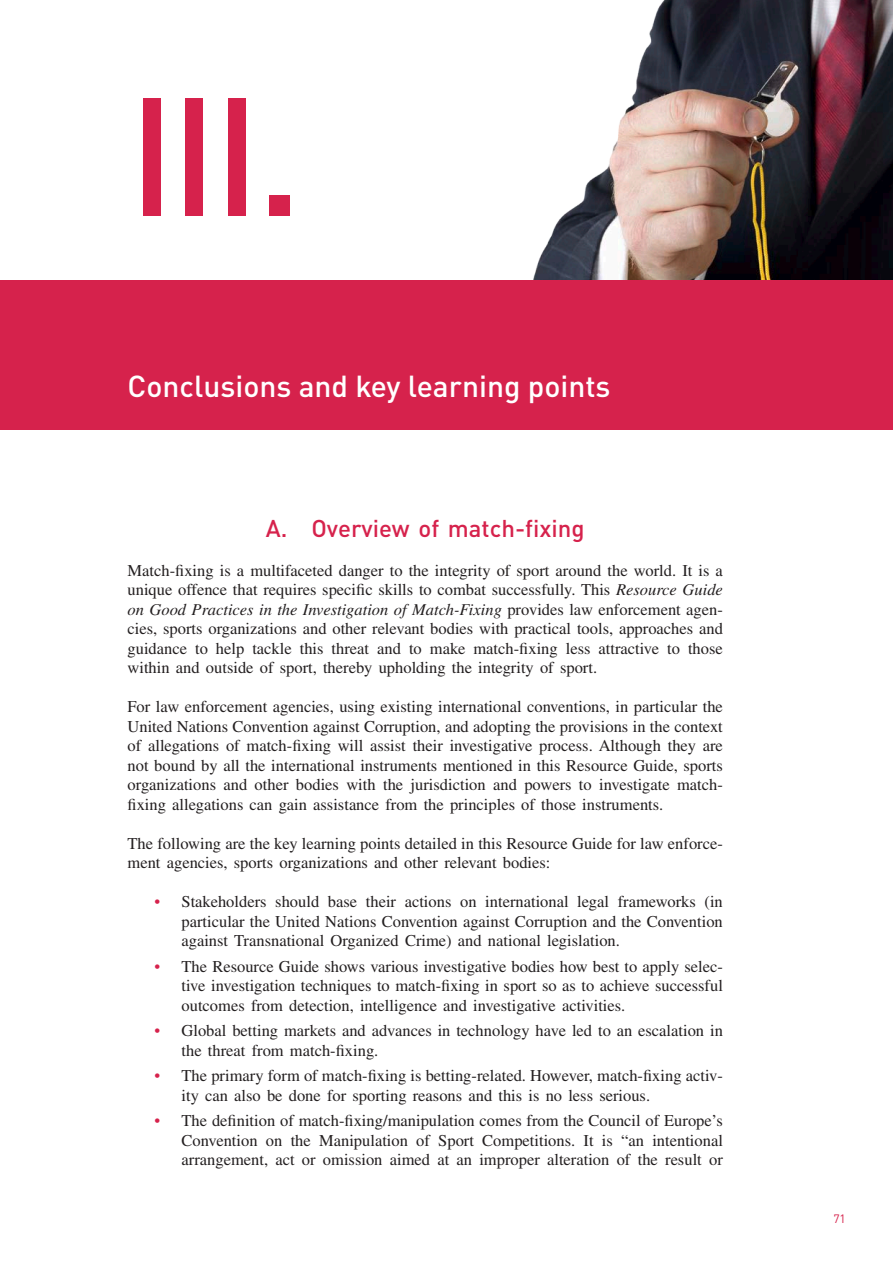
<style>
.page{position:relative;width:893px;height:1263px;background:#fff}
.page>*{position:absolute;margin:0;border:0;box-sizing:border-box;transform-origin:0 0}
.t1{font:500 165px "DIN Pro";color:#d6224c}
.t2{font:500 30px "DIN Pro";color:#fff}
.t3{font:500 24px "DIN Pro";color:#d6224c}
.t4{font:16.5px/19.5px "Times LT Std";color:#231f20;text-align:justify}
.t5{font:12px "DIN Pro";color:#d6224c}
.s1{font-style:italic}
.s2{font-style:italic;color:#d6224c}
</style>
<div class="page">
<div style="left:1px;top:279px;width:892px;height:150px;background:#d6224c"></div>
<img style="left:262px;top:0;width:631px;height:280px">
<h1 class="t1" style="left:128px;top:22px;width:176px">III.</h1>
<h2 class="t2" style="left:128px;top:362px;width:484px">Conclusions and key learning points</h2>
<h3 class="t3" style="left:266px;top:508px;width:320px">A. Overview of match-fixing</h3>
<p class="t4" style="left:128px;top:560px;width:597px">Match-fixing is a multifaceted danger to the integrity of sport around the world. It is a unique offence that requires specific skills to combat successfully. This <span class="s1">Resource Guide on Good Practices in the Investigation of Match-Fixing</span> provides law enforcement agen&shy;cies, sports organizations and other relevant bodies with practical tools, approaches and guidance to help tackle this threat and to make match-fixing less attractive to those within and outside of sport, thereby upholding the integrity of sport.</p>
<p class="t4" style="left:128px;top:697px;width:597px">For law enforcement agencies, using existing international conventions, in particular the United Nations Convention against Corruption, and adopting the provisions in the context of allegations of match-fixing will assist their investigative process. Although they are not bound by all the international instruments mentioned in this Resource Guide, sports organizations and other bodies with the jurisdiction and powers to investigate match&shy;fixing allegations can gain assistance from the principles of those instruments.</p>
<p class="t4" style="left:128px;top:833px;width:597px">The following are the key learning points detailed in this Resource Guide for law enforce&shy;ment agencies, sports organizations and other relevant bodies:</p>
<p class="t4" style="left:182px;top:892px;width:543px;text-indent:-27px"><span class="s2">•</span> Stakeholders should base their actions on international legal frameworks (in particular the United Nations Convention against Corruption and the Convention against Transnational Organized Crime) and national legislation.</p>
<p class="t4" style="left:182px;top:956px;width:543px;text-indent:-27px"><span class="s2">•</span> The Resource Guide shows various investigative bodies how best to apply selec&shy;tive investigation techniques to match-fixing in sport so as to achieve successful outcomes from detection, intelligence and investigative activities.</p>
<p class="t4" style="left:182px;top:1021px;width:543px;text-indent:-27px"><span class="s2">•</span> Global betting markets and advances in technology have led to an escalation in the threat from match-fixing.</p>
<p class="t4" style="left:182px;top:1066px;width:543px;text-indent:-27px"><span class="s2">•</span> The primary form of match-fixing is betting-related. However, match-fixing activ&shy;ity can also be done for sporting reasons and this is no less serious.</p>
<p class="t4" style="left:182px;top:1111px;width:543px;text-indent:-27px"><span class="s2">•</span> The definition of match-fixing/manipulation comes from the Council of Europe’s Convention on the Manipulation of Sport Competitions. It is “an intentional arrangement, act or omission aimed at an improper alteration of the result or</p>
<p class="t5" style="left:833px;top:1209px;width:14px">71</p>
</div>
